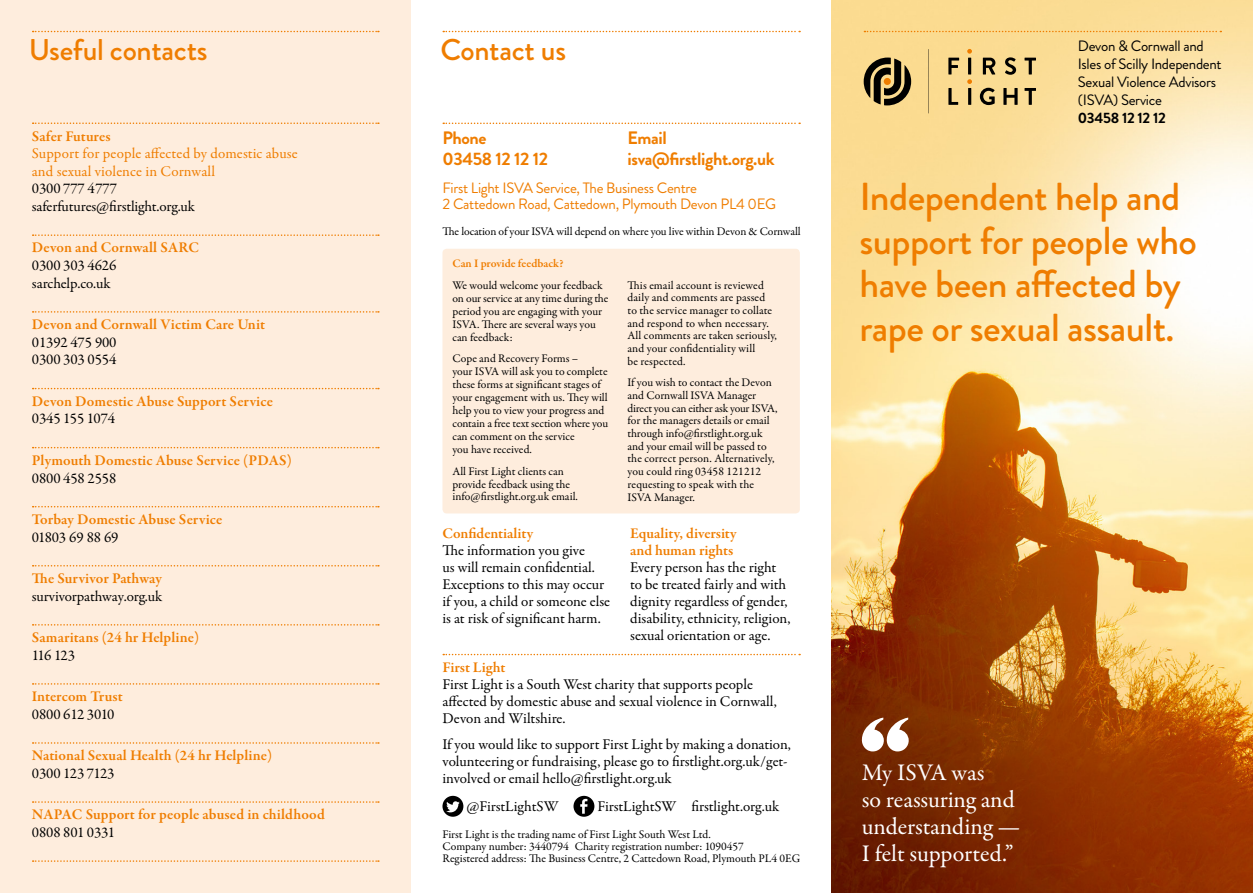
<style>
.page{position:relative;width:1253px;height:893px;background:#fff}
.page>*{position:absolute;margin:0;border:0;box-sizing:border-box;transform-origin:0 0}
.t1{font:500 39px/43.5px "Brandon Grotesque";letter-spacing:-.015em;color:#ef7d00}
.t2{font:500 30px "Brandon Grotesque";letter-spacing:-.01em;color:#ef7d00}
.t3{font:24px/27px "Garamond Premr Pro";letter-spacing:-.005em;color:#fff}
.t4{font:700 18px/20.7px "Brandon Grotesque";letter-spacing:-.02em;color:#ef7d00}
.t5{font:15px/17.1px "Garamond Premr Pro";letter-spacing:-.005em;color:#000}
.t6{font:600 15px/17.1px "Garamond Premr Pro";letter-spacing:.005em;color:#ef7d00}
.t7{font:15px/16.5px "Brandon Grotesque";letter-spacing:-.02em;color:#ef7d00}
.t8{font:15px/18px "Brandon Grotesque";letter-spacing:-.02em;color:#000}
.t9{font:15px/17.7px "Garamond Premr Pro";letter-spacing:.01em;color:#ef7d00}
.t10{font:700 15px "Brandon Grotesque";letter-spacing:-.02em;color:#000}
.t11{font:11.7px/12.8px "Garamond Premr Pro";color:#000}
.t12{font:600 11.7px "Garamond Premr Pro";color:#ef7d00}
</style>
<div class="page">
<div style="left:0;top:0;width:410px;height:893px;background:#feeddd"></div>
<svg style="left:33px;top:31px;width:346px;height:1px"></svg>
<svg style="left:443px;top:31px;width:357px;height:1px"></svg>
<svg style="left:33px;top:122px;width:346px;height:2px"></svg>
<svg style="left:33px;top:234px;width:346px;height:2px"></svg>
<svg style="left:33px;top:311px;width:346px;height:2px"></svg>
<svg style="left:33px;top:388px;width:346px;height:1px"></svg>
<svg style="left:33px;top:447px;width:346px;height:1px"></svg>
<svg style="left:33px;top:506px;width:346px;height:1px"></svg>
<svg style="left:33px;top:565px;width:346px;height:1px"></svg>
<svg style="left:33px;top:624px;width:346px;height:2px"></svg>
<svg style="left:33px;top:683px;width:346px;height:2px"></svg>
<svg style="left:33px;top:742px;width:346px;height:2px"></svg>
<svg style="left:33px;top:801px;width:346px;height:2px"></svg>
<svg style="left:33px;top:860px;width:346px;height:2px"></svg>
<img style="left:831px;top:0;width:421px;height:893px">
<svg style="left:864px;top:31px;width:357px;height:1px"></svg>
<svg style="left:863px;top:58px;width:48px;height:47px;background:#746542"></svg>
<div style="left:883px;top:78px;width:7px;height:7px;background:#ef7d00;border-radius:50%"></div>
<hr style="left:928px;top:49px;width:1px;height:64px;background:#000">
<svg style="left:948px;top:58px;width:11px;height:17px"></svg>
<svg style="left:967px;top:49px;width:4px;height:5px"></svg>
<svg style="left:967px;top:58px;width:4px;height:17px"></svg>
<svg style="left:982px;top:58px;width:13px;height:17px"></svg>
<svg style="left:1004px;top:57px;width:11px;height:18px"></svg>
<svg style="left:1024px;top:58px;width:11px;height:17px"></svg>
<svg style="left:948px;top:88px;width:10px;height:17px"></svg>
<svg style="left:967px;top:79px;width:4px;height:5px"></svg>
<hr style="left:968px;top:88px;width:3px;height:17px;background:#000">
<svg style="left:979px;top:88px;width:15px;height:17px"></svg>
<svg style="left:1003px;top:88px;width:14px;height:17px"></svg>
<svg style="left:1024px;top:88px;width:11px;height:17px"></svg>
<svg style="left:861px;top:718px;width:47px;height:33px"></svg>
<div style="left:442px;top:249px;width:357px;height:264px;background:#feeddd;border-radius:4px"></div>
<svg style="left:443px;top:123px;width:357px;height:1px"></svg>
<svg style="left:443px;top:654px;width:357px;height:1px"></svg>
<svg style="left:442px;top:796px;width:22px;height:21px"></svg>
<svg style="left:573px;top:796px;width:22px;height:21px"></svg>
<h2 class="t2" style="left:29px;top:29px;width:180px">Useful contacts</h2>
<h2 class="t2" style="left:440px;top:29px;width:127px">Contact us</h2>
<p class="t6" style="left:32px;top:128px;width:80px">Safer Futures</p>
<p class="t9" style="left:32px;top:145px;width:267px">Support for people affected by domestic abuse and sexual violence in Cornwall</p>
<p class="t5" style="left:32px;top:180px;width:165px;line-height:17.7px">0300 777 4 777 saferfutures@firstlight.org.uk</p>
<p class="t6" style="left:32px;top:240px;width:169px">Devon and Cornwall SARC</p>
<p class="t5" style="left:32px;top:257px;width:86px;line-height:17.7px">0300 303 4626 sarchelp.co.uk</p>
<p class="t6" style="left:32px;top:316px;width:235px">Devon and Cornwall Victim Care Unit</p>
<p class="t5" style="left:32px;top:334px;width:86px;line-height:17.7px">01392 475 900<br>0300 303 0554</p>
<p class="t6" style="left:32px;top:393px;width:243px">Devon Domestic Abuse Support Service</p>
<p class="t5" style="left:32px;top:411px;width:85px">0345 155 1074</p>
<p class="t6" style="left:32px;top:452px;width:261px">Plymouth Domestic Abuse Service (PDAS)</p>
<p class="t5" style="left:32px;top:470px;width:86px">0800 458 2558</p>
<p class="t6" style="left:32px;top:511px;width:192px">Torbay Domestic Abuse Service</p>
<p class="t5" style="left:32px;top:529px;width:88px">01803 69 88 69</p>
<p class="t6" style="left:32px;top:570px;width:131px">The Survivor Pathway</p>
<p class="t5" style="left:32px;top:588px;width:132px">survivorpathway.org.uk</p>
<p class="t6" style="left:32px;top:629px;width:169px">Samaritans (24 hr Helpline)</p>
<p class="t5" style="left:32px;top:647px;width:45px">116 123</p>
<p class="t6" style="left:32px;top:688px;width:92px">Intercom Trust</p>
<p class="t5" style="left:32px;top:706px;width:84px">0800 612 3010</p>
<p class="t6" style="left:32px;top:747px;width:242px">National Sexual Health (24 hr Helpline)</p>
<p class="t5" style="left:32px;top:765px;width:84px">0300 123 7123</p>
<p class="t6" style="left:32px;top:806px;width:294px">NAPAC Support for people abused in childhood</p>
<p class="t5" style="left:32px;top:824px;width:85px">0808 801 0331</p>
<h3 class="t4" style="left:442px;top:128px;width:107px">Phone<br>03458 12 12 12</h3>
<h3 class="t4" style="left:627px;top:128px;width:148px">Email isva@firstlight.org.uk</h3>
<p class="t7" style="left:442px;top:180px;width:335px">First Light ISVA Service, The Business Centre<br>2 Cattedown Road, Cattedown, Plymouth Devon PL4 0EG</p>
<p class="t11" style="left:442px;top:226px;width:359px">The location of your ISVA will depend on where you live within Devon &amp; Cornwall</p>
<p class="t12" style="left:452px;top:257px;width:113px">Can I provide feedback?</p>
<p class="t11" style="left:452px;top:279px;width:157px">We would welcome your feedback on our service at any time during the period you are engaging with your<br>ISVA. There are several ways you can feedback:</p>
<p class="t11" style="left:452px;top:352px;width:157px">Cope and Recovery Forms –<br>your ISVA will ask you to complete these forms at significant stages of your engagement with us. They will help you to view your progress and contain a free text section where you can comment on the service<br>you have received.</p>
<p class="t11" style="left:452px;top:465px;width:127px">All First Light clients can provide feedback using the info@firstlight.org.uk email.</p>
<p class="t6" style="left:442px;top:525px;width:92px">Confidentiality</p>
<p class="t5" style="left:442px;top:542px;width:169px">The information you give<br>us will remain confidential.<br>Exceptions to this may occur if you, a child or someone else is at risk of significant harm.</p>
<p class="t11" style="left:627px;top:279px;width:151px">This email account is reviewed daily and comments are passed to the service manager to collate and respond to when necessary.<br>All comments are taken seriously, and your confidentiality will<br>be respected.</p>
<p class="t11" style="left:627px;top:376px;width:151px">If you wish to contact the Devon and Cornwall ISVA Manager direct you can either ask your ISVA, for the managers details or email through info@firstlight.org.uk and your email will be passed to the correct person. Alternatively, you could ring 03458 121212 requesting to speak with the<br>ISVA Manager.</p>
<p class="t6" style="left:630px;top:525px;width:108px">Equality, diversity and human rights</p>
<p class="t5" style="left:630px;top:559px;width:162px">Every person has the right to be treated fairly and with dignity regardless of gender, disability, ethnicity, religion, sexual orientation or age.</p>
<p class="t6" style="left:442px;top:659px;width:64px">First Light</p>
<p class="t5" style="left:442px;top:676px;width:336px">First Light is a South West charity that supports people affected by domestic abuse and sexual violence in Cornwall,<br>Devon and Wiltshire.</p>
<p class="t5" style="left:442px;top:736px;width:350px">If you would like to support First Light by making a donation, volunteering or fundraising, please go to firstlight.org.uk/get&shy;involved or email hello@firstlight.org.uk</p>
<p class="t5" style="left:466px;top:798px;width:94px">@FirstLightSW</p>
<p class="t5" style="left:597px;top:798px;width:183px">FirstLightSW firstlight.org.uk</p>
<p class="t11" style="left:442px;top:828px;width:359px;line-height:12px">First Light is the trading name of First Light South West Ltd.<br>Company number: 3440794 Charity registration number: 1090457<br>Registered address: The Business Centre, 2 Cattedown Road, Plymouth PL4 0EG</p>
<p class="t8" style="left:1077px;top:37px;width:145px">Devon &amp; Cornwall and<br>Isles of Scilly Independent<br>Sexual Violence Advisors (ISVA) Service</p>
<p class="t10" style="left:1077px;top:108px;width:89px">03458 12 12 12</p>
<h1 class="t1" style="left:859px;top:176px;width:339px">Independent help and support for people who have been affected by rape or sexual assault.</h1>
<h3 class="t3" style="left:861px;top:759px;width:160px">My ISVA was<br>so reassuring and understanding —<br>I felt supported.”</h3>
</div>
